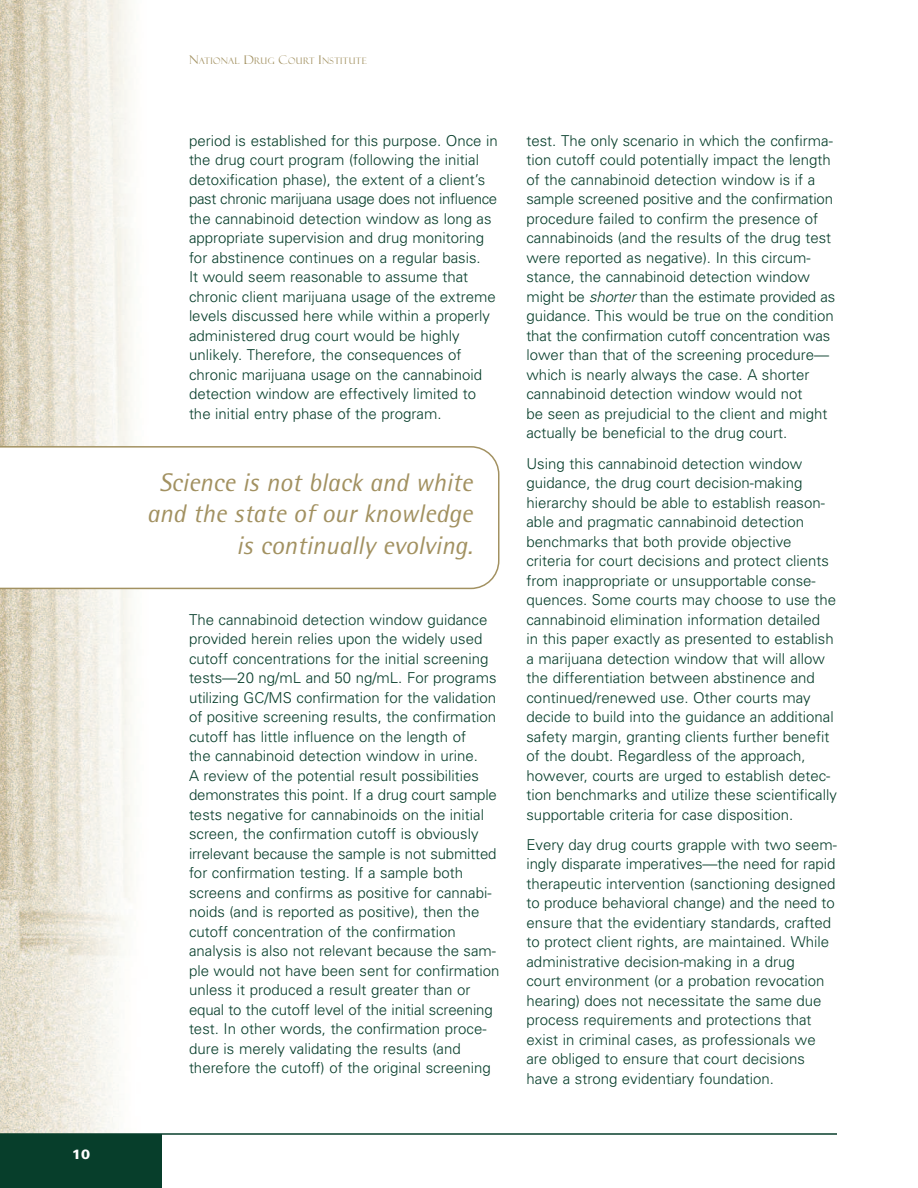
<style>
.page{position:relative;width:918px;height:1188px;background:#fff}
.page>*{position:absolute;margin:0;border:0;box-sizing:border-box;transform-origin:0 0}
.t1{font:italic 25.5px/31.5px "Rotis Semi Sans";color:#a29161;text-align:right}
.t2{font:300 15px/19.5px "Univers";color:#073e2b}
.t3{font:900 13.5px "Univers";color:#fff}
.t4{font:9px "Felix Titling";letter-spacing:.045em;color:#a29161}
.s1{font-size:12px}
.s2{font-style:italic}
</style>
<div class="page">
<img style="left:0;top:0;width:162px;height:1133px">
<div style="left:0;top:1134px;width:162px;height:54px;background:#073e2b"></div>
<hr style="left:0;top:1133px;width:837px;height:2px;background:#073e2b">
<svg style="left:0;top:446px;width:500px;height:143px"></svg>
<p class="t3" style="left:72px;top:1149px;width:20px">10</p>
<p class="t4" style="left:189px;top:58px;width:179px"><span class="s1">N</span>ATIONAL <span class="s1">D</span>RUG <span class="s1">C</span>OURT <span class="s1">I</span>NSTITUTE</p>
<p class="t2" style="left:189px;top:132px;width:310px">period is established for this purpose. Once in the drug court program (following the initial detoxification phase), the extent of a client’s past chronic marijuana usage does not influence the cannabinoid detection window as long as appropriate supervision and drug monitoring for abstinence continues on a regular basis.<br>It would seem reasonable to assume that chronic client marijuana usage of the extreme levels discussed here while within a properly administered drug court would be highly unlikely. Therefore, the consequences of chronic marijuana usage on the cannabinoid detection window are effectively limited to the initial entry phase of the program.</p>
<h1 class="t1" style="left:147px;top:469px;width:327px">Science is not black and white and the state of our knowledge is continually evolving.</h1>
<p class="t2" style="left:189px;top:611px;width:312px">The cannabinoid detection window guidance provided herein relies upon the widely used cutoff concentrations for the initial screening tests—20 ng/mL and 50 ng/mL. For programs utilizing GC/MS confirmation for the validation of positive screening results, the confirmation cutoff has little influence on the length of<br>the cannabinoid detection window in urine.<br>A review of the potential result possibilities demonstrates this point. If a drug court sample tests negative for cannabinoids on the initial screen, the confirmation cutoff is obviously irrelevant because the sample is not submitted for confirmation testing. If a sample both screens and confirms as positive for cannabi&shy;noids (and is reported as positive), then the cutoff concentration of the confirmation analysis is also not relevant because the sam&shy;ple would not have been sent for confirmation unless it produced a result greater than or equal to the cutoff level of the initial screening test. In other words, the confirmation proce&shy;dure is merely validating the results (and therefore the cutoff) of the original screening</p>
<p class="t2" style="left:526px;top:132px;width:310px">test. The only scenario in which the confirma&shy;tion cutoff could potentially impact the length of the cannabinoid detection window is if a sample screened positive and the confirmation procedure failed to confirm the presence of cannabinoids (and the results of the drug test were reported as negative). In this circum&shy;stance, the cannabinoid detection window might be <span class="s2">shorter</span> than the estimate provided as guidance. This would be true on the condition that the confirmation cutoff concentration was lower than that of the screening procedure— which is nearly always the case. A shorter cannabinoid detection window would not<br>be seen as prejudicial to the client and might actually be beneficial to the drug court.</p>
<p class="t2" style="left:526px;top:455px;width:312px">Using this cannabinoid detection window guidance, the drug court decision-making hierarchy should be able to establish reason&shy;able and pragmatic cannabinoid detection benchmarks that both provide objective criteria for court decisions and protect clients from inappropriate or unsupportable conse&shy;quences. Some courts may choose to use the cannabinoid elimination information detailed<br>in this paper exactly as presented to establish a marijuana detection window that will allow the differentiation between abstinence and continued/renewed use. Other courts may decide to build into the guidance an additional safety margin, granting clients further benefit of the doubt. Regardless of the approach, however, courts are urged to establish detec&shy;tion benchmarks and utilize these scientifically supportable criteria for case disposition.</p>
<p class="t2" style="left:526px;top:836px;width:312px">Every day drug courts grapple with two seem&shy;ingly disparate imperatives—the need for rapid therapeutic intervention (sanctioning designed to produce behavioral change) and the need to ensure that the evidentiary standards, crafted to protect client rights, are maintained. While administrative decision-making in a drug<br>court environment (or a probation revocation hearing) does not necessitate the same due process requirements and protections that exist in criminal cases, as professionals we are obliged to ensure that court decisions have a strong evidentiary foundation.</p>
</div>
